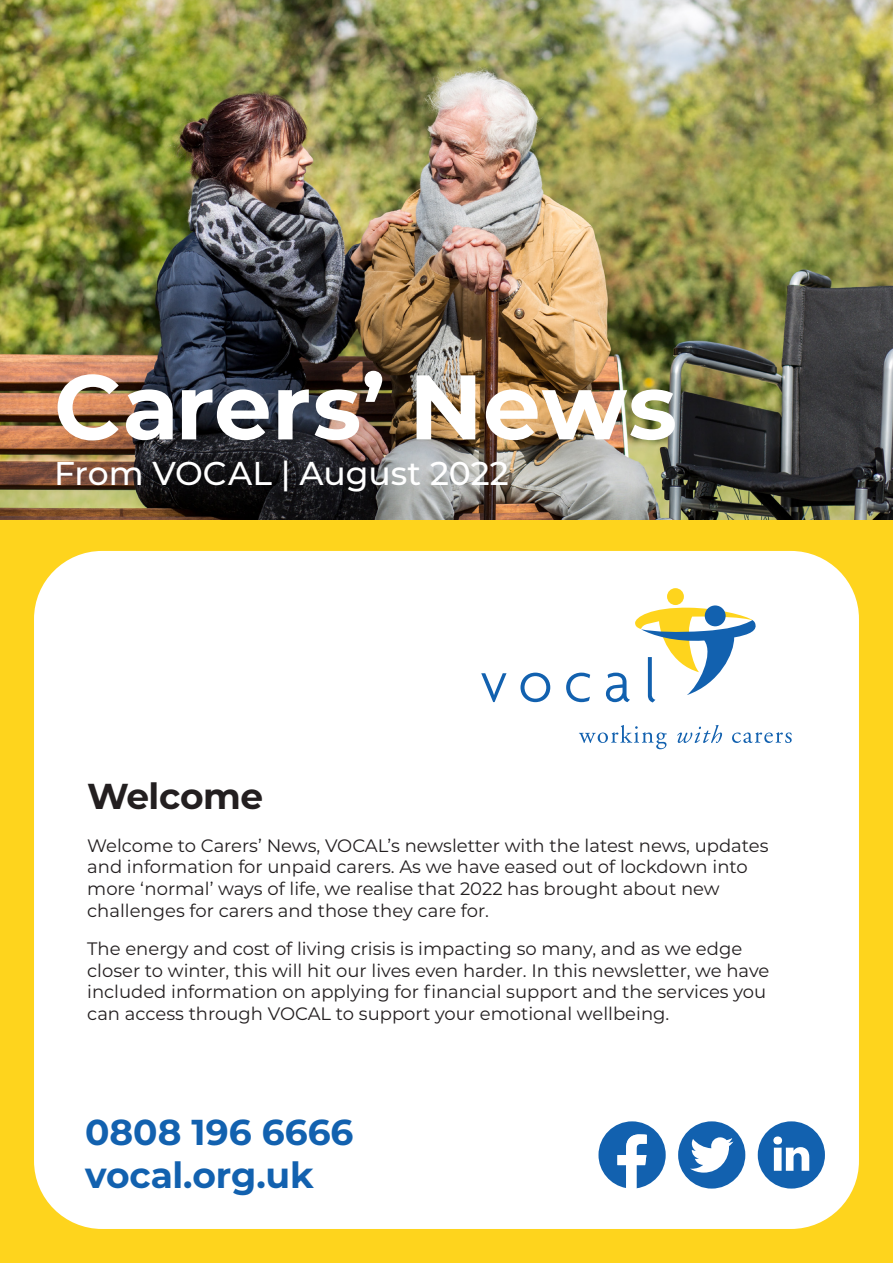
<style>
.page{position:relative;width:893px;height:1263px;background:#fed41d}
.page>*{position:absolute;margin:0;border:0;box-sizing:border-box;transform-origin:0 0}
.t1{font:700 91.5px "Montserrat";letter-spacing:.005em;color:#fff}
.t2{font:700 36px "Montserrat";color:#1261af}
.t3{font:700 36px "Montserrat";letter-spacing:-.02em;color:#231f20}
.t4{font:500 33px "Montserrat";color:#fff}
.t5{font:18px/21.6px "Montserrat";color:#231f20}
</style>
<div class="page">
<div style="left:34px;top:551px;width:825px;height:678px;background:#fff;border-radius:68px"></div>
<img style="left:0;top:0;width:893px;height:520px">
<div style="left:667px;top:588px;width:17px;height:17px;background:#fed41d;border-radius:50%"></div>
<svg style="left:705px;top:605px;width:21px;height:21px"></svg>
<svg style="left:579px;top:725px;width:88px;height:24px"></svg>
<svg style="left:677px;top:725px;width:45px;height:18px"></svg>
<svg style="left:732px;top:732px;width:60px;height:11px"></svg>
<svg style="left:481px;top:673px;width:25px;height:29px"></svg>
<svg style="left:520px;top:673px;width:30px;height:29px"></svg>
<svg style="left:566px;top:673px;width:24px;height:29px"></svg>
<svg style="left:606px;top:607px;width:150px;height:95px"></svg>
<div style="left:758px;top:1121px;width:67px;height:67px;background:#1261af;border-radius:50%"></div>
<svg style="left:773px;top:1136px;width:36px;height:35px"></svg>
<svg style="left:598px;top:1121px;width:68px;height:67px"></svg>
<div style="left:678px;top:1121px;width:67px;height:67px;background:#1261af;border-radius:50%"></div>
<svg style="left:690px;top:1137px;width:43px;height:35px"></svg>
<p class="t1" style="left:54px;top:341px;width:624px">Carers’ News</p>
<p class="t4" style="left:54px;top:450px;width:456px">From VOCAL | August 2022</p>
<p class="t3" style="left:87px;top:770px;width:177px">Welcome</p>
<p class="t5" style="left:87px;top:834px;width:683px">Welcome to Carers’ News, VOCAL’s newsletter with the latest news, updates and information for unpaid carers. As we have eased out of lockdown into more ‘normal’ ways of life, we realise that 2022 has brought about new challenges for carers and those they care for.</p>
<p class="t5" style="left:87px;top:937px;width:684px">The energy and cost of living crisis is impacting so many, and as we edge closer to winter, this will hit our lives even harder. In this newsletter, we have included information on applying for financial support and the services you can access through VOCAL to support your emotional wellbeing.</p>
<p class="t2" style="left:85px;top:1106px;width:270px">0808 196 6666</p>
<p class="t2" style="left:85px;top:1149px;width:230px">vocal.org.uk</p>
</div>
